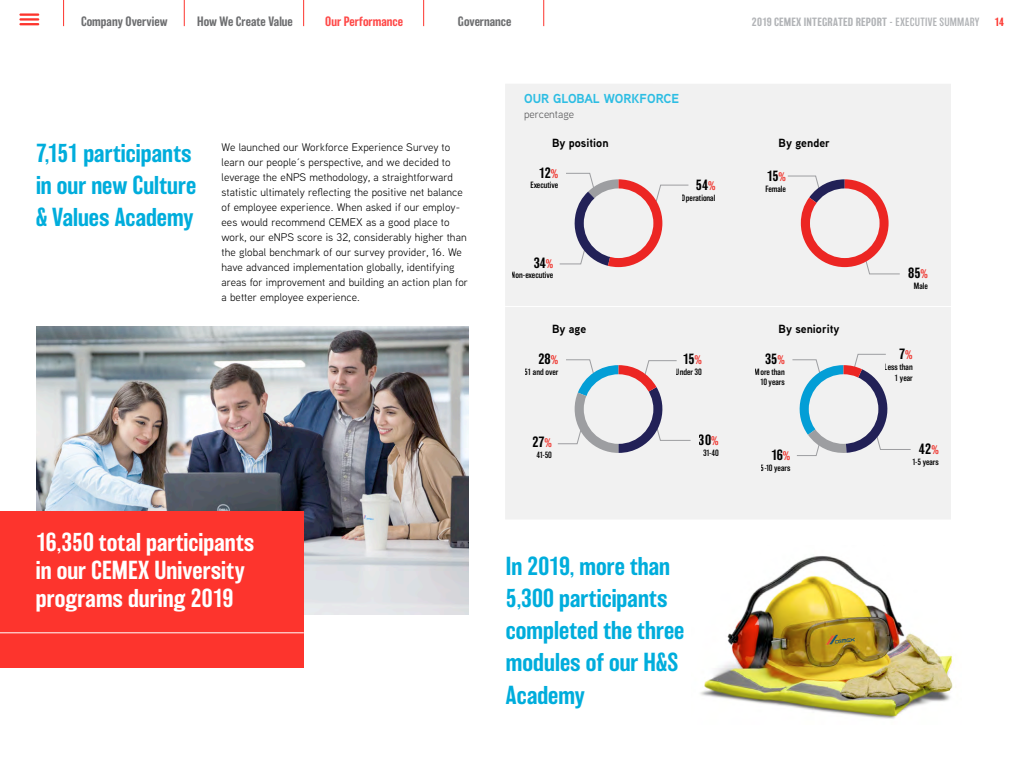
<style>
.page{position:relative;width:1027px;height:769px;background:#fff}
.page>*{position:absolute;margin:0;border:0;box-sizing:border-box;transform-origin:0 0}
.Highlight1{font:500 24px/32px "Balboa";letter-spacing:.005em;color:#00addc}
.Highlight1-2{font:500 24px/28px "Balboa";letter-spacing:.005em;color:#fff}
.t1{font:500 13.7px "Balboa";letter-spacing:-.005em;color:#000}
.t2{font:700 13px "Aaux Next";color:#2dbde3}
.t3{font:500 12.5px "Balboa";color:#6d6e70}
.t4{font:500 12.5px "Balboa";color:#fe4948}
.GRÁFICA_título{font:700 11.8px "Aaux Next";color:#000}
.texto_gral{font:11px/15px "Aaux Next";letter-spacing:.01em;color:#000}
.t5{font:500 11px "Balboa";letter-spacing:.015em;color:#b1b3b6}
.t6{font:11px "Aaux Next";color:#58585a}
.t7{font:500 11px "Balboa";color:#fd342d}
.t8{font:300 8.4px/10.7px "Balboa";color:#000;text-align:right}
.s1{font-weight:300}
.s2{font-weight:300;font-size:11.4px;color:#fd342d}
</style>
<div class="page">
<hr style="left:19px;top:13px;width:20px;height:3px;background:#fd342d">
<hr style="left:19px;top:18px;width:20px;height:3px;background:#fd342d">
<hr style="left:19px;top:23px;width:20px;height:2px;background:#fd342d">
<svg style="left:184px;top:0;width:1px;height:26px"></svg>
<svg style="left:63px;top:0;width:1px;height:26px"></svg>
<svg style="left:303px;top:0;width:1px;height:26px"></svg>
<svg style="left:423px;top:0;width:1px;height:26px"></svg>
<svg style="left:543px;top:0;width:1px;height:26px"></svg>
<img style="left:700px;top:556px;width:253px;height:163px">
<div style="left:505px;top:84px;width:445px;height:435px;background:#f1f1f1"></div>
<svg style="left:559px;top:173px;width:129px;height:94px"></svg>
<div style="left:583px;top:188px;width:70px;height:70px;background:#f1f1f1;border-radius:50%"></div>
<svg style="left:557px;top:359px;width:134px;height:93px"></svg>
<div style="left:583px;top:374px;width:70px;height:69px;background:#f1f1f1;border-radius:50%"></div>
<svg style="left:792px;top:353px;width:118px;height:103px"></svg>
<div style="left:808px;top:374px;width:70px;height:69px;background:#f1f1f1;border-radius:50%"></div>
<svg style="left:788px;top:175px;width:112px;height:99px"></svg>
<div style="left:809px;top:188px;width:70px;height:70px;background:#f1f1f1;border-radius:50%"></div>
<img style="left:36px;top:326px;width:432px;height:288px">
<div style="left:0;top:511px;width:304px;height:156px;background:#fd342d"></div>
<hr style="left:0;top:632px;width:304px;height:1px;background:#fff">
<hr style="left:505px;top:306px;width:468px;height:1px;background:#fff">
<p class="t3" style="left:81px;top:14px;width:88px">Company Overview</p>
<p class="t3" style="left:197px;top:15px;width:97px">How We Create Value</p>
<p class="t4" style="left:325px;top:14px;width:79px">Our Performance</p>
<p class="t3" style="left:458px;top:14px;width:55px">Governance</p>
<p class="t5" style="left:751px;top:16px;width:229px">2019 CEMEX INTEGRATED REPORT - <span class="s1">EXECUTIVE SUMMARY</span></p>
<p class="t7" style="left:994px;top:16px;width:11px">14</p>
<p class="Highlight1" style="left:36px;top:137px;width:162px">7,151 participants in our new Culture &amp; Values Academy</p>
<p class="t2" style="left:524px;top:90px;width:156px">OUR GLOBAL WORKFORCE</p>
<p class="t6" style="left:524px;top:107px;width:51px">percentage</p>
<p class="GRÁFICA_título" style="left:552px;top:134px;width:58px">By position</p>
<p class="texto_gral" style="left:221px;top:139px;width:248px">We launched our Workforce Experience Survey to learn our people´s perspective, and we decided to leverage the eNPS methodology, a straightforward statistic ultimately reflecting the positive net balance of employee experience. When asked if our employ&shy;ees would recommend CEMEX as a good place to work, our eNPS score is 32, considerably higher than the global benchmark of our survey provider, 16. We have advanced implementation globally, identifying areas for improvement and building an action plan for a better employee experience.</p>
<p class="GRÁFICA_título" style="left:778px;top:134px;width:53px">By gender</p>
<p class="GRÁFICA_título" style="left:552px;top:320px;width:36px">By age</p>
<p class="GRÁFICA_título" style="left:778px;top:320px;width:62px">By seniority</p>
<p class="t1" style="left:539px;top:165px;width:21px">12<span class="s2">%</span></p>
<p class="t8" style="left:530px;top:180px;width:29px">Executive</p>
<p class="t1" style="left:766px;top:168px;width:21px">15<span class="s2">%</span></p>
<p class="t8" style="left:765px;top:183px;width:22px">Female</p>
<p class="t1" style="left:695px;top:177px;width:21px">54<span class="s2">%</span></p>
<p class="t8" style="left:681px;top:192px;width:35px">Operational</p>
<p class="t1" style="left:533px;top:255px;width:21px">34<span class="s2">%</span></p>
<p class="t8" style="left:511px;top:270px;width:43px">Non-executive</p>
<p class="t1" style="left:538px;top:351px;width:21px">28<span class="s2">%</span></p>
<p class="t8" style="left:524px;top:366px;width:35px">51 and over</p>
<p class="t1" style="left:682px;top:351px;width:21px">15<span class="s2">%</span></p>
<p class="t8" style="left:675px;top:366px;width:28px">Under 30</p>
<p class="t1" style="left:764px;top:351px;width:21px">35<span class="s2">%</span></p>
<p class="t8" style="left:754px;top:366px;width:31px">More than<br>10 years</p>
<p class="t1" style="left:907px;top:266px;width:21px">85<span class="s2">%</span></p>
<p class="t8" style="left:913px;top:281px;width:15px">Male</p>
<p class="t1" style="left:899px;top:346px;width:15px">7<span class="s2">%</span></p>
<p class="t8" style="left:884px;top:361px;width:30px">Less than<br>1 year</p>
<p class="t1" style="left:698px;top:432px;width:21px">30<span class="s2">%</span></p>
<p class="t8" style="left:702px;top:447px;width:17px">31-40</p>
<p class="t1" style="left:918px;top:441px;width:21px">42<span class="s2">%</span></p>
<p class="t8" style="left:911px;top:456px;width:28px">1-5 years</p>
<p class="t1" style="left:532px;top:434px;width:21px">27<span class="s2">%</span></p>
<p class="t8" style="left:536px;top:449px;width:17px">41-50</p>
<p class="t1" style="left:770px;top:447px;width:21px">16<span class="s2">%</span></p>
<p class="t8" style="left:760px;top:462px;width:31px">5-10 years</p>
<p class="Highlight1-2" style="left:36px;top:528px;width:220px">16,350 total participants in our CEMEX University programs during 2019</p>
<p class="Highlight1" style="left:506px;top:550px;width:180px">In 2019, more than<br>5,300 participants completed the three modules of our H&amp;S<br>Academy</p>
</div>
